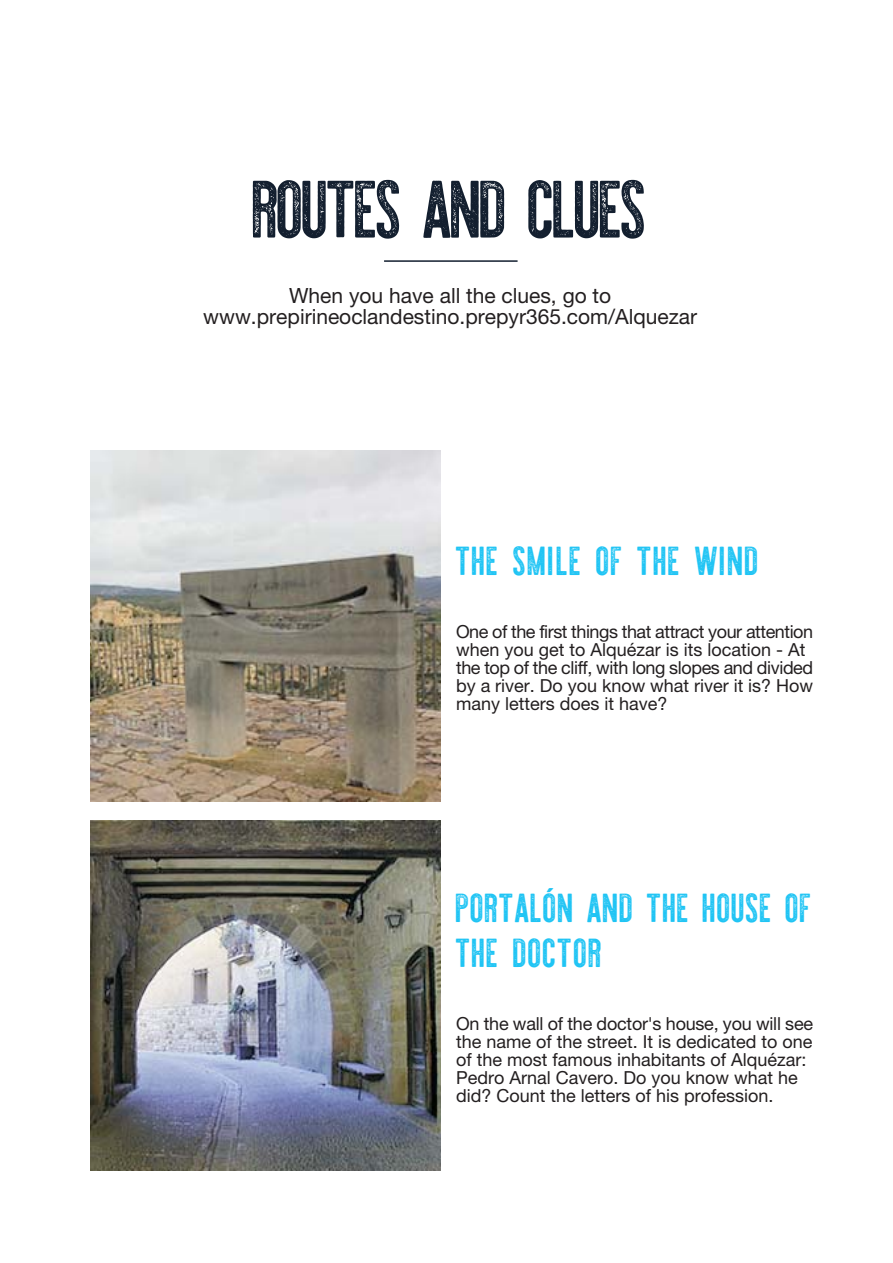
<style>
.page{position:relative;width:893px;height:1263px;background:#fff}
.page>*{position:absolute;margin:0;border:0;box-sizing:border-box;transform-origin:0 0}
.t1{font:90px "Holtzman Textured";letter-spacing:-.05em;color:#131f2f}
.t2{font:45px/45px "Holtzman Textured";color:#1fc4f4}
.t3{font:21px/21px "Helvetica Neue";color:#231f20;text-align:center}
.t4{font:18px/18px "Helvetica Neue";color:#231f20}
</style>
<div class="page">
<img style="left:90px;top:450px;width:351px;height:351px">
<img style="left:90px;top:821px;width:351px;height:350px">
<hr style="left:384px;top:260px;width:133px;height:2px;background:#131f2f">
<h1 class="t1" style="left:253px;top:154px;width:399px">ROUTES AND CLUES</h1>
<p class="t3" style="left:203px;top:287px;width:495px">When you have all the clues, go to www.prepirineoclandestino.prepyr365.com/Alquezar</p>
<h2 class="t2" style="left:456px;top:537px;width:306px">THE SMILE OF THE WIND</h2>
<p class="t4" style="left:456px;top:624px;width:359px">One of the first things that attract your attention when you get to Alquézar is its location - At the top of the cliff, with long slopes and divided by a river. Do you know what river it is? How many letters does it have?</p>
<h2 class="t2" style="left:456px;top:884px;width:358px">PORTALÓN AND THE HOUSE OF<br>THE DOCTOR</h2>
<p class="t4" style="left:456px;top:1017px;width:359px">On the wall of the doctor's house, you will see the name of the street. It is dedicated to one of the most famous inhabitants of Alquézar:<br>Pedro Arnal Cavero. Do you know what he did? Count the letters of his profession.</p>
</div>
